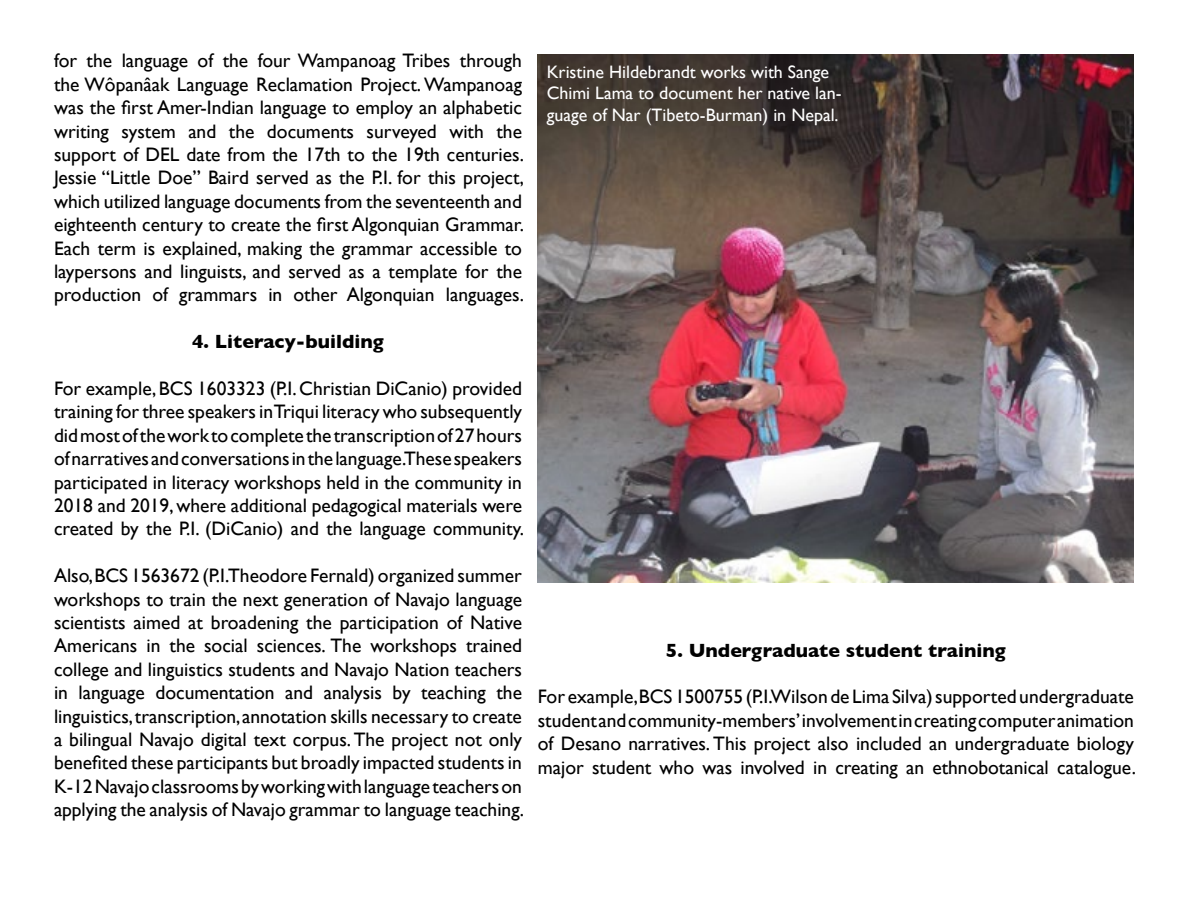
<style>
.page{position:relative;width:1188px;height:918px;background:#fff}
.page>*{position:absolute;margin:0;border:0;box-sizing:border-box;transform-origin:0 0}
.t1{font:19.5px/23.4px "Gill Sans";color:#000;text-align:justify}
.t2{font:700 19.5px "Gill Sans";color:#000}
.t3{font:18px/21.6px "Gill Sans";color:#fff}
</style>
<div class="page">
<img style="left:538px;top:54px;width:596px;height:529px">
<p class="t1" style="left:54px;top:49px;width:471px">for the language of the four Wampanoag Tribes through the Wôpanâak Language Reclamation Project. Wampanoag was the first Amer-Indian language to employ an alphabetic writing system and the documents surveyed with the support of DEL date from the 17th to the 19th centuries.<br>Jessie “Little Doe” Baird served as the P.I. for this project, which utilized language documents from the seventeenth and eighteenth century to create the first Algonquian Grammar.<br>Each term is explained, making the grammar accessible to laypersons and linguists, and served as a template for the production of grammars in other Algonquian languages.</p>
<p class="t2" style="left:192px;top:326px;width:193px">4. Literacy-building</p>
<p class="t1" style="left:54px;top:377px;width:471px">For example, BCS 1603323 (P.I. Christian DiCanio) provided training for three speakers in Triqui literacy who subsequently did most of the work to complete the transcription of 27 hours of narratives and conversations in the language.These speakers participated in literacy workshops held in the community in 2018 and 2019, where additional pedagogical materials were created by the P.I. (DiCanio) and the language community.</p>
<p class="t1" style="left:54px;top:564px;width:471px">Also, BCS 1563672 (P.I.Theodore Fernald) organized summer workshops to train the next generation of Navajo language scientists aimed at broadening the participation of Native Americans in the social sciences. The workshops trained college and linguistics students and Navajo Nation teachers in language documentation and analysis by teaching the linguistics, transcription, annotation skills necessary to create a bilingual Navajo digital text corpus. The project not only benefited these participants but broadly impacted students in K-12 Navajo classrooms by working with language teachers on applying the analysis of Navajo grammar to language teaching.</p>
<p class="t3" style="left:547px;top:61px;width:296px">Kristine Hildebrandt works with Sange<br>Chimi Lama to document her native lan&shy;guage of Nar (Tibeto-Burman) in Nepal.</p>
<p class="t2" style="left:666px;top:634px;width:342px">5. Undergraduate student training</p>
<p class="t1" style="left:538px;top:685px;width:600px">For example,BCS 1500755 (P.I.Wilson de Lima Silva) supported undergraduate student and community-members’ involvement in creating computer animation of Desano narratives. This project also included an undergraduate biology major student who was involved in creating an ethnobotanical catalogue.</p>
</div>
